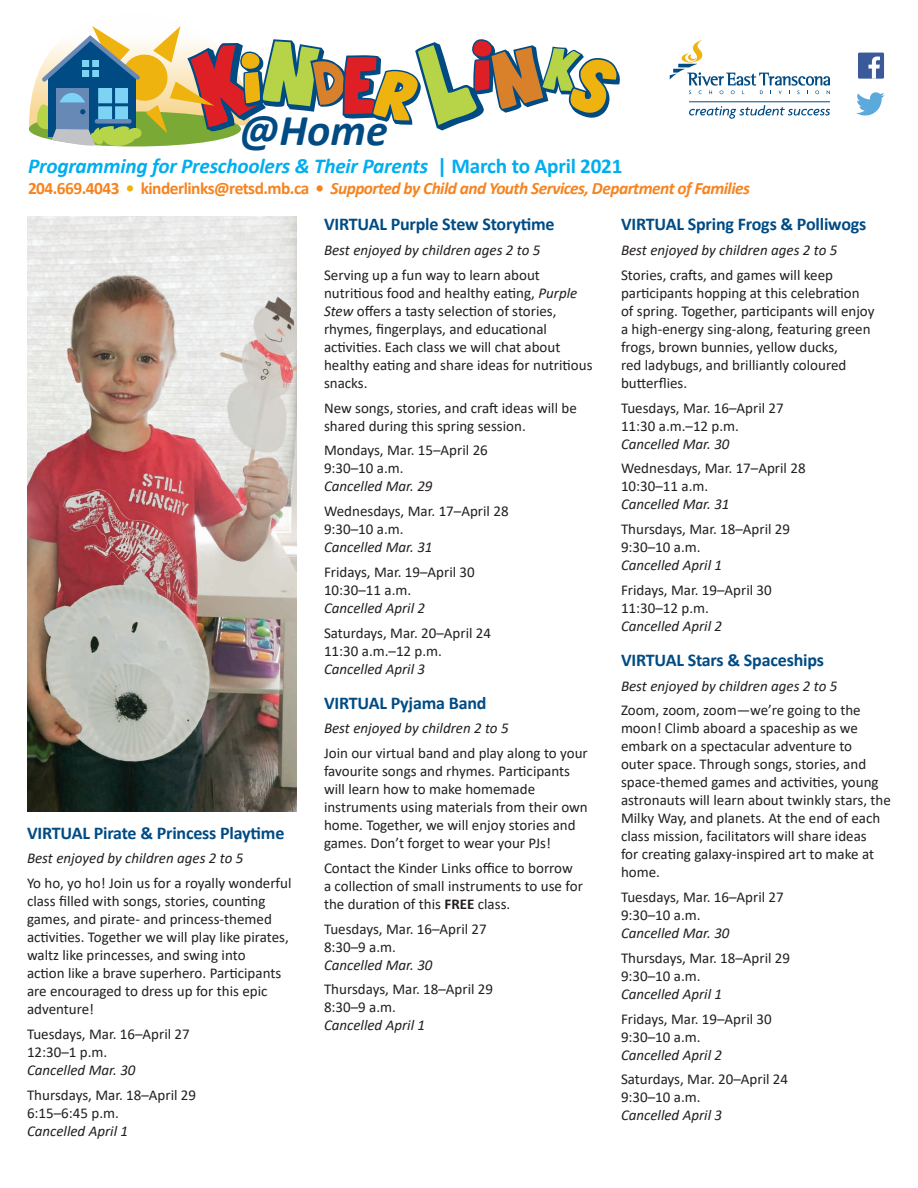
<style>
.page{position:relative;width:918px;height:1188px;background:#fff}
.page>*{position:absolute;margin:0;border:0;box-sizing:border-box;transform-origin:0 0}
.t1{font:italic 700 44.1px "Calibri";color:#004b84}
.t2{font:italic 700 21.3px "Calibri";letter-spacing:-.01em;color:#00aeef}
.t3{font:700 18px "Calibri";letter-spacing:-.01em;color:#004b84}
.t4{font:italic 700 17.4px "Calibri";letter-spacing:-.03em;color:#f58420}
.t5{font:15px/18px "Calibri";color:#231f20}
.t6{font:italic 15px "Calibri";color:#231f20}
.s1{font-style:normal}
.s2{font-style:normal;font-size:21.15px}
.s3{font-style:normal;color:#efb310}
.s4{font-style:italic}
.s5{font-weight:700}
</style>
<div class="page">
<svg style="left:670px;top:40px;width:160px;height:54px"></svg>
<svg style="left:689px;top:105px;width:141px;height:14px"></svg>
<hr style="left:689px;top:101px;width:141px;height:1px;background:#004b84">
<div style="left:858px;top:53px;width:26px;height:26px;background:#3b5a9a"></div>
<svg style="left:869px;top:57px;width:11px;height:22px"></svg>
<svg style="left:856px;top:92px;width:29px;height:24px"></svg>
<svg style="left:29px;top:26px;width:591px;height:121px"></svg>
<img style="left:27px;top:217px;width:270px;height:595px">
<h1 class="t1" style="left:240px;top:99px;width:150px">@Home</h1>
<h2 class="t2" style="left:28px;top:151px;width:596px">Programming for Preschoolers &amp; Their Parents <span class="s1">| March to April</span> <span class="s2">2021</span></h2>
<p class="t4" style="left:28px;top:176px;width:723px"><span class="s1">204.669.4043</span> <span class="s3">•</span> <span class="s1">kinderlinks@retsd.mb.ca •</span> Supported by Child and Youth Services, Department of Families</p>
<p class="t3" style="left:27px;top:820px;width:259px">VIRTUAL Pirate &amp; Princess Playtime</p>
<p class="t6" style="left:27px;top:848px;width:218px">Best enjoyed by children ages 2 to 5</p>
<p class="t5" style="left:27px;top:874px;width:266px">Yo ho, yo ho! Join us for a royally wonderful class filled with songs, stories, counting games, and pirate- and princess-themed activities. Together we will play like pirates, waltz like princesses, and swing into<br>action like a brave superhero. Participants are encouraged to dress up for this epic adventure!</p>
<p class="t5" style="left:27px;top:1025px;width:164px">Tuesdays, Mar. 16–April 27<br>12:30–1 p.m.</p>
<p class="t6" style="left:27px;top:1059px;width:110px">Cancelled Mar. 30</p>
<p class="t5" style="left:27px;top:1085px;width:171px">Thursdays, Mar. 18–April 29<br>6:15–6:45 p.m.</p>
<p class="t6" style="left:27px;top:1120px;width:103px">Cancelled April 1</p>
<p class="t3" style="left:324px;top:212px;width:232px">VIRTUAL Purple Stew Storytime</p>
<p class="t6" style="left:324px;top:240px;width:218px">Best enjoyed by children ages 2 to 5</p>
<p class="t5" style="left:324px;top:265px;width:270px">Serving up a fun way to learn about nutritious food and healthy eating, <span class="s4">Purple Stew</span> offers a tasty selection of stories, rhymes, fingerplays, and educational activities. Each class we will chat about healthy eating and share ideas for nutritious snacks.</p>
<p class="t5" style="left:324px;top:398px;width:254px">New songs, stories, and craft ideas will be shared during this spring session.</p>
<p class="t5" style="left:324px;top:441px;width:165px">Mondays, Mar. 15–April 26<br>9:30–10 a.m.</p>
<p class="t6" style="left:324px;top:476px;width:110px">Cancelled Mar. 29</p>
<p class="t5" style="left:324px;top:502px;width:186px">Wednesdays, Mar. 17–April 28<br>9:30–10 a.m.</p>
<p class="t6" style="left:324px;top:537px;width:110px">Cancelled Mar. 31</p>
<p class="t5" style="left:324px;top:562px;width:152px">Fridays, Mar. 19–April 30<br>10:30–11 a.m.</p>
<p class="t6" style="left:324px;top:597px;width:103px">Cancelled April 2</p>
<p class="t5" style="left:324px;top:623px;width:169px">Saturdays, Mar. 20–April 24<br>11:30 a.m.–12 p.m.</p>
<p class="t6" style="left:324px;top:658px;width:103px">Cancelled April 3</p>
<p class="t3" style="left:324px;top:690px;width:164px">VIRTUAL Pyjama Band</p>
<p class="t6" style="left:324px;top:718px;width:186px">Best enjoyed by children 2 to 5</p>
<p class="t5" style="left:324px;top:744px;width:265px">Join our virtual band and play along to your favourite songs and rhymes. Participants will learn how to make homemade instruments using materials from their own home. Together, we will enjoy stories and games. Don’t forget to wear your PJs!</p>
<p class="t5" style="left:324px;top:859px;width:260px">Contact the Kinder Links office to borrow a collection of small instruments to use for the duration of this <span class="s5">FREE</span> class.</p>
<p class="t5" style="left:324px;top:919px;width:164px">Tuesdays, Mar. 16–April 27<br>8:30–9 a.m.</p>
<p class="t6" style="left:324px;top:954px;width:110px">Cancelled Mar. 30</p>
<p class="t5" style="left:324px;top:980px;width:171px">Thursdays, Mar. 18–April 29<br>8:30–9 a.m.</p>
<p class="t6" style="left:324px;top:1015px;width:103px">Cancelled April 1</p>
<p class="t3" style="left:621px;top:212px;width:247px">VIRTUAL Spring Frogs &amp; Polliwogs</p>
<p class="t6" style="left:621px;top:240px;width:218px">Best enjoyed by children ages 2 to 5</p>
<p class="t5" style="left:621px;top:265px;width:255px">Stories, crafts, and games will keep participants hopping at this celebration of spring. Together, participants will enjoy a high-energy sing-along, featuring green frogs, brown bunnies, yellow ducks,<br>red ladybugs, and brilliantly coloured butterflies.</p>
<p class="t5" style="left:621px;top:398px;width:164px">Tuesdays, Mar. 16–April 27<br>11:30 a.m.–12 p.m.</p>
<p class="t6" style="left:621px;top:433px;width:110px">Cancelled Mar. 30</p>
<p class="t5" style="left:621px;top:459px;width:186px">Wednesdays, Mar. 17–April 28<br>10:30–11 a.m.</p>
<p class="t6" style="left:621px;top:494px;width:110px">Cancelled Mar. 31</p>
<p class="t5" style="left:621px;top:520px;width:171px">Thursdays, Mar. 18–April 29<br>9:30–10 a.m.</p>
<p class="t6" style="left:621px;top:555px;width:103px">Cancelled April 1</p>
<p class="t5" style="left:621px;top:580px;width:152px">Fridays, Mar. 19–April 30<br>11:30–12 p.m.</p>
<p class="t6" style="left:621px;top:615px;width:103px">Cancelled April 2</p>
<p class="t3" style="left:621px;top:647px;width:205px">VIRTUAL Stars &amp; Spaceships</p>
<p class="t6" style="left:621px;top:675px;width:218px">Best enjoyed by children ages 2 to 5</p>
<p class="t5" style="left:621px;top:701px;width:271px">Zoom, zoom, zoom—we’re going to the moon! Climb aboard a spaceship as we embark on a spectacular adventure to<br>outer space. Through songs, stories, and space-themed games and activities, young astronauts will learn about twinkly stars, the Milky Way, and planets. At the end of each class mission, facilitators will share ideas<br>for creating galaxy-inspired art to make at home.</p>
<p class="t5" style="left:621px;top:888px;width:164px">Tuesdays, Mar. 16–April 27<br>9:30–10 a.m.</p>
<p class="t6" style="left:621px;top:923px;width:110px">Cancelled Mar. 30</p>
<p class="t5" style="left:621px;top:949px;width:171px">Thursdays, Mar. 18–April 29<br>9:30–10 a.m.</p>
<p class="t6" style="left:621px;top:983px;width:103px">Cancelled April 1</p>
<p class="t5" style="left:621px;top:1009px;width:152px">Fridays, Mar. 19–April 30<br>9:30–10 a.m.</p>
<p class="t6" style="left:621px;top:1044px;width:103px">Cancelled April 2</p>
<p class="t5" style="left:621px;top:1070px;width:169px">Saturdays, Mar. 20–April 24<br>9:30–10 a.m.</p>
<p class="t6" style="left:621px;top:1105px;width:103px">Cancelled April 3</p>
</div>
